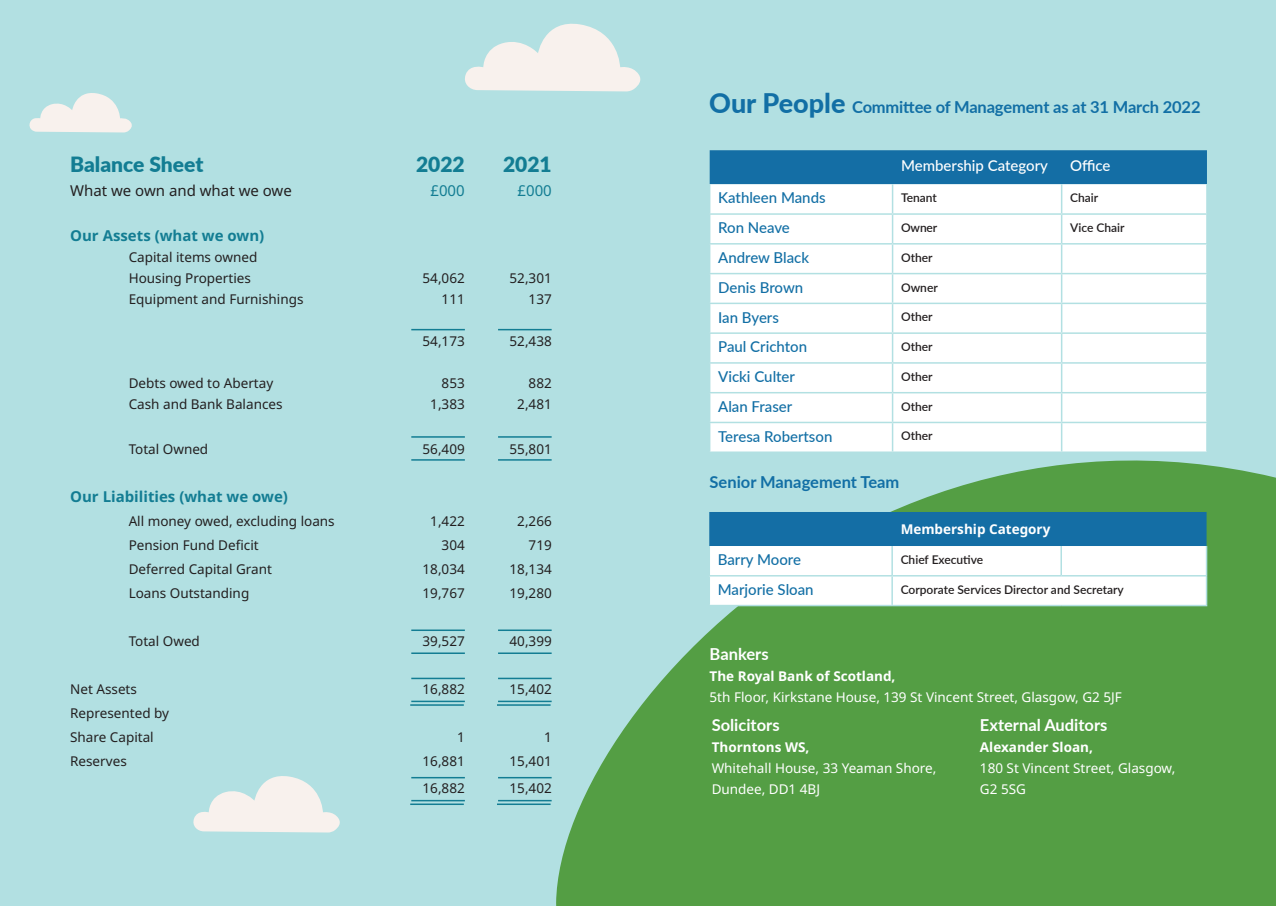
<style>
.page{position:relative;width:1276px;height:906px;background:#b2e0e2}
.page>*{position:absolute;margin:0;border:0;box-sizing:border-box;transform-origin:0 0}
.t1{font:900 21px "Lato";color:#137d93}
.t2{font:700 16.5px "Lato";letter-spacing:-.01em;color:#126fa5}
.t3{font:700 16.5px "Lato";color:#fff}
.t4{font:500 15px "Lato";color:#126fa5}
.t5{font:700 15px "Noto Sans";color:#137d93}
.t6{font:500 15px "Lato";color:#fff}
.t7{font:15px "Noto Sans";color:#231f20}
.t8{font:15px "Noto Sans";color:#137d93}
.t9{font:13.5px/21px "Noto Sans";color:#231f20}
.t10{font:13.5px/21px "Noto Sans";color:#fff}
.t11{font:700 13.5px "Noto Sans";color:#fff}
.t12{font:600 12px "Lato";color:#231f20}
.s1{font-weight:800;font-size:27px}
.s2{font-weight:700}
</style>
<div class="page">
<svg style="left:556px;top:460px;width:720px;height:446px;fill:#549e44"></svg>
<svg style="left:709px;top:150px;width:498px;height:301px;background:#e0edf3"></svg>
<svg style="left:709px;top:512px;width:497px;height:93px;background:#a6c8dd"></svg>
<hr style="left:708px;top:546px;width:2px;height:29px;background:#b2e0e2">
<hr style="left:708px;top:576px;width:2px;height:29px;background:#b2e0e2">
<hr style="left:708px;top:575px;width:184px;height:1px;background:#b2e0e2">
<hr style="left:708px;top:605px;width:184px;height:1px;background:#b2e0e2">
<hr style="left:891px;top:576px;width:2px;height:29px;background:#b2e0e2">
<hr style="left:1205px;top:576px;width:2px;height:29px;background:#b2e0e2">
<hr style="left:892px;top:605px;width:169px;height:1px;background:#b2e0e2">
<hr style="left:1061px;top:605px;width:146px;height:1px;background:#b2e0e2">
<hr style="left:1205px;top:546px;width:2px;height:29px;background:#b2e0e2">
<hr style="left:1061px;top:575px;width:146px;height:1px;background:#b2e0e2">
<hr style="left:891px;top:546px;width:2px;height:29px;background:#b2e0e2">
<hr style="left:1060px;top:546px;width:2px;height:29px;background:#b2e0e2">
<hr style="left:892px;top:575px;width:169px;height:1px;background:#b2e0e2">
<svg style="left:29px;top:93px;width:103px;height:39px"></svg>
<svg style="left:193px;top:776px;width:147px;height:56px"></svg>
<svg style="left:465px;top:23px;width:176px;height:68px"></svg>
<hr style="left:411px;top:329px;width:54px;height:1px;background:#137d93">
<hr style="left:411px;top:436px;width:54px;height:2px;background:#137d93">
<hr style="left:411px;top:629px;width:54px;height:2px;background:#137d93">
<hr style="left:411px;top:677px;width:54px;height:2px;background:#137d93">
<hr style="left:411px;top:777px;width:54px;height:1px;background:#137d93">
<hr style="left:411px;top:459px;width:54px;height:2px;background:#137d93">
<hr style="left:411px;top:652px;width:54px;height:2px;background:#137d93">
<hr style="left:411px;top:700px;width:54px;height:2px;background:#137d93">
<hr style="left:411px;top:800px;width:54px;height:1px;background:#137d93">
<hr style="left:410px;top:704px;width:54px;height:2px;background:#137d93">
<hr style="left:410px;top:803px;width:54px;height:2px;background:#137d93">
<hr style="left:498px;top:329px;width:53px;height:1px;background:#137d93">
<hr style="left:498px;top:436px;width:53px;height:2px;background:#137d93">
<hr style="left:498px;top:629px;width:53px;height:2px;background:#137d93">
<hr style="left:498px;top:677px;width:53px;height:2px;background:#137d93">
<hr style="left:498px;top:777px;width:53px;height:1px;background:#137d93">
<hr style="left:498px;top:459px;width:53px;height:2px;background:#137d93">
<hr style="left:498px;top:652px;width:53px;height:2px;background:#137d93">
<hr style="left:498px;top:700px;width:53px;height:2px;background:#137d93">
<hr style="left:498px;top:800px;width:53px;height:1px;background:#137d93">
<hr style="left:497px;top:704px;width:53px;height:2px;background:#137d93">
<hr style="left:497px;top:803px;width:53px;height:2px;background:#137d93">
<p class="t1" style="left:70px;top:149px;width:135px">Balance Sheet</p>
<p class="t1" style="left:416px;top:149px;width:50px">2022</p>
<p class="t1" style="left:503px;top:149px;width:50px">2021</p>
<p class="t7" style="left:70px;top:180px;width:223px">What we own and what we owe</p>
<p class="t8" style="left:430px;top:180px;width:36px">£000</p>
<p class="t8" style="left:517px;top:180px;width:36px">£000</p>
<p class="t5" style="left:70px;top:225px;width:196px">Our Assets (what we own)</p>
<p class="t9" style="left:129px;top:247px;width:130px">Capital items owned<br>Housing Properties</p>
<p class="t9" style="left:422px;top:268px;width:44px">54,062</p>
<p class="t9" style="left:509px;top:268px;width:44px">52,301</p>
<p class="t9" style="left:129px;top:289px;width:176px">Equipment and Furnishings</p>
<p class="t9" style="left:441px;top:289px;width:25px">111</p>
<p class="t9" style="left:528px;top:289px;width:25px">137</p>
<p class="t9" style="left:422px;top:331px;width:44px">54,173</p>
<p class="t9" style="left:509px;top:331px;width:44px">52,438</p>
<p class="t9" style="left:129px;top:373px;width:146px">Debts owed to Abertay</p>
<p class="t9" style="left:441px;top:373px;width:25px">853</p>
<p class="t9" style="left:528px;top:373px;width:25px">882</p>
<p class="t9" style="left:129px;top:394px;width:155px">Cash and Bank Balances</p>
<p class="t9" style="left:430px;top:394px;width:36px">1,383</p>
<p class="t9" style="left:517px;top:394px;width:36px">2,481</p>
<p class="t9" style="left:129px;top:439px;width:81px">Total Owned</p>
<p class="t9" style="left:422px;top:439px;width:44px">56,409</p>
<p class="t9" style="left:509px;top:439px;width:44px">55,801</p>
<p class="t5" style="left:70px;top:486px;width:219px">Our Liabilities (what we owe)</p>
<p class="t9" style="left:129px;top:511px;width:208px">All money owed, excluding loans</p>
<p class="t9" style="left:430px;top:511px;width:36px">1,422</p>
<p class="t9" style="left:517px;top:511px;width:36px">2,266</p>
<p class="t9" style="left:129px;top:535px;width:132px">Pension Fund Deficit</p>
<p class="t9" style="left:441px;top:535px;width:25px">304</p>
<p class="t9" style="left:528px;top:535px;width:25px">719</p>
<p class="t9" style="left:129px;top:559px;width:145px">Deferred Capital Grant</p>
<p class="t9" style="left:422px;top:559px;width:44px">18,034</p>
<p class="t9" style="left:509px;top:559px;width:44px">18,134</p>
<p class="t9" style="left:129px;top:583px;width:122px">Loans Outstanding</p>
<p class="t9" style="left:422px;top:583px;width:44px">19,767</p>
<p class="t9" style="left:509px;top:583px;width:44px">19,280</p>
<p class="t9" style="left:129px;top:631px;width:73px">Total Owed</p>
<p class="t9" style="left:422px;top:631px;width:44px">39,527</p>
<p class="t9" style="left:509px;top:631px;width:44px">40,399</p>
<p class="t9" style="left:70px;top:679px;width:68px">Net Assets</p>
<p class="t9" style="left:422px;top:679px;width:44px">16,882</p>
<p class="t9" style="left:509px;top:679px;width:44px">15,402</p>
<p class="t9" style="left:70px;top:702px;width:100px;line-height:24px">Represented by<br>Share Capital</p>
<p class="t9" style="left:457px;top:727px;width:9px">1</p>
<p class="t9" style="left:544px;top:727px;width:9px">1</p>
<p class="t9" style="left:70px;top:751px;width:58px">Reserves</p>
<p class="t9" style="left:422px;top:751px;width:44px">16,881</p>
<p class="t9" style="left:509px;top:751px;width:44px">15,401</p>
<p class="t9" style="left:422px;top:778px;width:44px">16,882</p>
<p class="t9" style="left:509px;top:778px;width:44px">15,402</p>
<p class="t2" style="left:709px;top:95px;width:493px"><span class="s1">Our People</span> Committee of Management as at 31 March 2022</p>
<p class="t6" style="left:901px;top:155px;width:148px">Membership Category</p>
<p class="t6" style="left:1070px;top:155px;width:42px">Office</p>
<p class="t4" style="left:718px;top:187px;width:109px">Kathleen Mands</p>
<p class="t12" style="left:901px;top:189px;width:37px">Tenant</p>
<p class="t12" style="left:1070px;top:189px;width:30px">Chair</p>
<p class="t4" style="left:718px;top:217px;width:73px">Ron Neave</p>
<p class="t12" style="left:901px;top:219px;width:38px">Owner</p>
<p class="t12" style="left:1070px;top:219px;width:56px">Vice Chair</p>
<p class="t4" style="left:718px;top:247px;width:92px">Andrew Black</p>
<p class="t12" style="left:901px;top:249px;width:33px">Other</p>
<p class="t4" style="left:718px;top:276px;width:87px">Denis Brown</p>
<p class="t12" style="left:901px;top:278px;width:38px">Owner</p>
<p class="t4" style="left:718px;top:306px;width:62px">Ian Byers</p>
<p class="t12" style="left:901px;top:308px;width:33px">Other</p>
<p class="t4" style="left:718px;top:336px;width:90px">Paul Crichton</p>
<p class="t12" style="left:901px;top:338px;width:33px">Other</p>
<p class="t4" style="left:718px;top:366px;width:78px">Vicki Culter</p>
<p class="t12" style="left:901px;top:368px;width:33px">Other</p>
<p class="t4" style="left:718px;top:395px;width:76px">Alan Fraser</p>
<p class="t12" style="left:901px;top:397px;width:33px">Other</p>
<p class="t4" style="left:718px;top:425px;width:116px">Teresa Robertson</p>
<p class="t12" style="left:901px;top:427px;width:33px">Other</p>
<p class="t2" style="left:709px;top:469px;width:191px">Senior Management Team</p>
<p class="t11" style="left:900px;top:519px;width:151px">Membership Category</p>
<p class="t4" style="left:718px;top:548px;width:85px">Barry Moore</p>
<p class="t12" style="left:900px;top:550px;width:84px">Chief Executive</p>
<p class="t4" style="left:718px;top:578px;width:97px">Marjorie Sloan</p>
<p class="t12" style="left:900px;top:580px;width:225px">Corporate Services Director and Secretary</p>
<p class="t3" style="left:709px;top:641px;width:60px">Bankers</p>
<p class="t11" style="left:709px;top:666px;width:187px">The Royal Bank of Scotland,</p>
<p class="t10" style="left:709px;top:687px;width:414px">5th Floor, Kirkstane House, 139 St Vincent Street, Glasgow, G2 5JF</p>
<p class="t3" style="left:711px;top:712px;width:69px">Solicitors</p>
<p class="t11" style="left:711px;top:737px;width:99px">Thorntons WS,</p>
<p class="t10" style="left:711px;top:757px;width:226px">Whitehall House, 33 Yeaman Shore,<br>Dundee, DD1 4BJ</p>
<p class="t3" style="left:980px;top:712px;width:129px">External Auditors</p>
<p class="t10" style="left:980px;top:736px;width:197px"><span class="s2">Alexander Sloan,<br></span>180 St Vincent Street, Glasgow,<br>G2 5SG</p>
</div>
